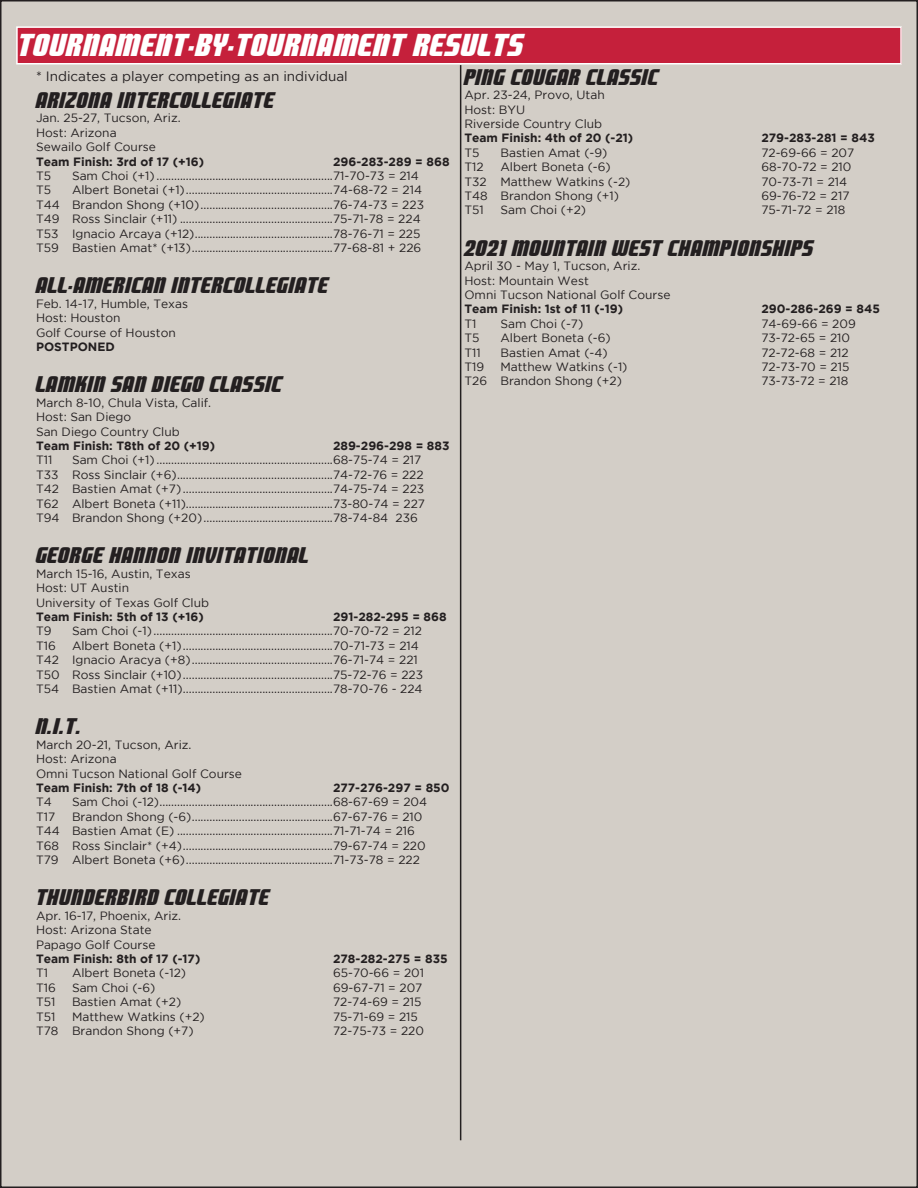
<style>
.page{position:relative;width:918px;height:1188px;background:#fff}
.page>*{position:absolute;margin:0;border:0;box-sizing:border-box;transform-origin:0 0}
.t1{font:31.5px "Lobos";color:#fff}
.t2{font:22.5px "Lobos";color:#231f20}
.t3{font:13.5px "Gotham";color:#231f20}
.t4{font:12px "Gotham";color:#231f20}
.t5{font:700 12px "Gotham";color:#231f20}
</style>
<div class="page">
<div style="left:1px;top:1px;width:916px;height:1186px;background:#d3cec7"></div>
<div style="left:17px;top:27px;width:884px;height:37px;background:#c5203b"></div>
<div style="left:16px;top:26px;width:886px;height:38px;border:2px solid #fff"></div>
<hr style="left:460px;top:65px;width:1px;height:1075px;background:#231f20">
<p class="t1" style="left:18px;top:28px;width:508px">TOURNAMENT-BY-TOURNAMENT RESULTS</p>
<p class="t3" style="left:36px;top:69px;width:313px">* Indicates a player competing as an individual</p>
<p class="t2" style="left:36px;top:88px;width:240px">ARIZONA INTERCOLLEGIATE</p>
<p class="t4" style="left:36px;top:111px;width:146px">Jan. 25-27, Tucson, Ariz.</p>
<p class="t4" style="left:36px;top:126px;width:82px">Host: Arizona</p>
<p class="t4" style="left:36px;top:140px;width:121px">Sewailo Golf Course</p>
<p class="t5" style="left:36px;top:154px;width:170px">Team Finish: 3rd of 17 (+16)</p>
<p class="t5" style="left:333px;top:154px;width:118px">296-283-289 = 868</p>
<p class="t4" style="left:36px;top:169px;width:17px">T5</p>
<p class="t4" style="left:72px;top:169px;width:348px">Sam Choi (+1) ............................................................71-70-73 = 214</p>
<p class="t4" style="left:36px;top:183px;width:17px">T5</p>
<p class="t4" style="left:72px;top:183px;width:352px">Albert Bonetai (+1)..................................................74-68-72 = 214</p>
<p class="t4" style="left:36px;top:198px;width:390px">T44 Brandon Shong (+10).............................................76-74-73 = 223</p>
<p class="t4" style="left:36px;top:212px;width:386px">T49 Ross Sinclair (+11) ....................................................75-71-78 = 224</p>
<p class="t4" style="left:36px;top:227px;width:386px">T53 Ignacio Arcaya (+12)...............................................78-76-71 = 225</p>
<p class="t4" style="left:36px;top:241px;width:387px">T59 Bastien Amat* (+13)................................................77-68-81 + 226</p>
<p class="t2" style="left:36px;top:273px;width:294px">ALL-AMERICAN INTERCOLLEGIATE</p>
<p class="t4" style="left:36px;top:297px;width:154px">Feb. 14-17, Humble, Texas</p>
<p class="t4" style="left:36px;top:311px;width:86px">Host: Houston</p>
<p class="t4" style="left:36px;top:326px;width:141px">Golf Course of Houston</p>
<p class="t5" style="left:36px;top:340px;width:80px">POSTPONED</p>
<p class="t2" style="left:36px;top:372px;width:248px">LAMKIN SAN DIEGO CLASSIC</p>
<p class="t4" style="left:36px;top:396px;width:177px">March 8-10, Chula Vista, Calif.</p>
<p class="t4" style="left:36px;top:410px;width:97px">Host: San Diego</p>
<p class="t4" style="left:36px;top:425px;width:145px">San Diego Country Club</p>
<p class="t5" style="left:36px;top:439px;width:181px">Team Finish: T8th of 20 (+19)</p>
<p class="t5" style="left:333px;top:439px;width:118px">289-296-298 = 883</p>
<p class="t4" style="left:36px;top:453px;width:18px">T11</p>
<p class="t4" style="left:72px;top:453px;width:351px">Sam Choi (+1) ............................................................68-75-74 = 217</p>
<p class="t4" style="left:36px;top:468px;width:389px">T33 Ross Sinclair (+6).....................................................74-72-76 = 222</p>
<p class="t4" style="left:36px;top:482px;width:390px">T42 Bastien Amat (+7) ...................................................74-75-74 = 223</p>
<p class="t4" style="left:36px;top:497px;width:391px">T62 Albert Boneta (+11)..................................................73-80-74 = 227</p>
<p class="t4" style="left:36px;top:511px;width:383px">T94 Brandon Shong (+20) ............................................78-74-84 236</p>
<p class="t2" style="left:36px;top:543px;width:275px">GEORGE HANNON INVITATIONAL</p>
<p class="t4" style="left:36px;top:567px;width:156px">March 15-16, Austin, Texas</p>
<p class="t4" style="left:36px;top:581px;width:95px">Host: UT Austin</p>
<p class="t4" style="left:36px;top:596px;width:175px">University of Texas Golf Club</p>
<p class="t5" style="left:36px;top:610px;width:169px">Team Finish: 5th of 13 (+16)</p>
<p class="t5" style="left:333px;top:610px;width:115px">291-282-295 = 868</p>
<p class="t4" style="left:36px;top:624px;width:17px">T9</p>
<p class="t4" style="left:72px;top:624px;width:352px">Sam Choi (-1) .............................................................70-70-72 = 212</p>
<p class="t4" style="left:36px;top:639px;width:21px">T16</p>
<p class="t4" style="left:72px;top:639px;width:348px">Albert Boneta (+1)...................................................70-71-73 = 214</p>
<p class="t4" style="left:36px;top:653px;width:383px">T42 Ignacio Aracya (+8)................................................76-71-74 = 221</p>
<p class="t4" style="left:36px;top:668px;width:389px">T50 Ross Sinclair (+10)...................................................75-72-76 = 223</p>
<p class="t4" style="left:36px;top:682px;width:388px">T54 Bastien Amat (+11)...................................................78-70-76 - 224</p>
<p class="t2" style="left:36px;top:714px;width:47px">N.I.T.</p>
<p class="t4" style="left:36px;top:738px;width:157px">March 20-21, Tucson, Ariz.</p>
<p class="t4" style="left:36px;top:752px;width:82px">Host: Arizona</p>
<p class="t4" style="left:36px;top:767px;width:208px">Omni Tucson National Golf Course</p>
<p class="t5" style="left:36px;top:781px;width:167px">Team Finish: 7th of 18 (-14)</p>
<p class="t5" style="left:333px;top:781px;width:118px">277-276-297 = 850</p>
<p class="t4" style="left:36px;top:795px;width:17px">T4</p>
<p class="t4" style="left:72px;top:795px;width:357px">Sam Choi (-12)...........................................................68-67-69 = 204</p>
<p class="t4" style="left:36px;top:810px;width:21px">T17</p>
<p class="t4" style="left:72px;top:810px;width:352px">Brandon Shong (-6)................................................67-67-76 = 210</p>
<p class="t4" style="left:36px;top:824px;width:381px">T44 Bastien Amat (E) .....................................................71-71-74 = 216</p>
<p class="t4" style="left:36px;top:839px;width:391px">T68 Ross Sinclair* (+4)...................................................79-67-74 = 220</p>
<p class="t4" style="left:36px;top:853px;width:385px">T79 Albert Boneta (+6)..................................................71-73-78 = 222</p>
<p class="t2" style="left:36px;top:885px;width:235px">THUNDERBIRD COLLEGIATE</p>
<p class="t4" style="left:36px;top:909px;width:147px">Apr. 16-17, Phoenix, Ariz.</p>
<p class="t4" style="left:36px;top:923px;width:117px">Host: Arizona State</p>
<p class="t4" style="left:36px;top:938px;width:121px">Papago Golf Course</p>
<p class="t5" style="left:36px;top:952px;width:166px">Team Finish: 8th of 17 (-17)</p>
<p class="t5" style="left:333px;top:952px;width:116px">278-282-275 = 835</p>
<p class="t4" style="left:36px;top:966px;width:14px">T1</p>
<p class="t4" style="left:72px;top:966px;width:116px">Albert Boneta (-12)</p>
<p class="t4" style="left:333px;top:966px;width:93px">65-70-66 = 201</p>
<p class="t4" style="left:36px;top:981px;width:21px">T16</p>
<p class="t4" style="left:72px;top:981px;width:85px">Sam Choi (-6)</p>
<p class="t4" style="left:333px;top:981px;width:91px">69-67-71 = 207</p>
<p class="t4" style="left:36px;top:995px;width:21px">T51</p>
<p class="t4" style="left:72px;top:995px;width:111px">Bastien Amat (+2)</p>
<p class="t4" style="left:333px;top:995px;width:90px">72-74-69 = 215</p>
<p class="t4" style="left:36px;top:1010px;width:21px">T51</p>
<p class="t4" style="left:72px;top:1010px;width:134px">Matthew Watkins (+2)</p>
<p class="t4" style="left:333px;top:1010px;width:86px">75-71-69 = 215</p>
<p class="t4" style="left:36px;top:1024px;width:159px">T78 Brandon Shong (+7)</p>
<p class="t4" style="left:333px;top:1024px;width:92px">72-75-73 = 220</p>
<p class="t2" style="left:464px;top:64px;width:196px">PING COUGAR CLASSIC</p>
<p class="t4" style="left:464px;top:88px;width:142px">Apr. 23-24, Provo, Utah</p>
<p class="t4" style="left:464px;top:103px;width:62px">Host: BYU</p>
<p class="t4" style="left:464px;top:117px;width:139px">Riverside Country Club</p>
<p class="t5" style="left:464px;top:131px;width:170px">Team Finish: 4th of 20 (-21)</p>
<p class="t5" style="left:761px;top:131px;width:115px">279-283-281 = 843</p>
<p class="t4" style="left:464px;top:146px;width:17px">T5</p>
<p class="t4" style="left:500px;top:146px;width:109px">Bastien Amat (-9)</p>
<p class="t4" style="left:761px;top:146px;width:94px">72-69-66 = 207</p>
<p class="t4" style="left:464px;top:160px;width:21px">T12</p>
<p class="t4" style="left:500px;top:160px;width:112px">Albert Boneta (-6)</p>
<p class="t4" style="left:761px;top:160px;width:92px">68-70-72 = 210</p>
<p class="t4" style="left:464px;top:175px;width:168px">T32 Matthew Watkins (-2)</p>
<p class="t4" style="left:761px;top:175px;width:87px">70-73-71 = 214</p>
<p class="t4" style="left:464px;top:189px;width:156px">T48 Brandon Shong (+1)</p>
<p class="t4" style="left:761px;top:189px;width:90px">69-76-72 = 217</p>
<p class="t4" style="left:464px;top:203px;width:21px">T51</p>
<p class="t4" style="left:500px;top:203px;width:87px">Sam Choi (+2)</p>
<p class="t4" style="left:761px;top:203px;width:85px">75-71-72 = 218</p>
<p class="t2" style="left:464px;top:235px;width:351px">2021 MOUNTAIN WEST CHAMPIONSHIPS</p>
<p class="t4" style="left:464px;top:259px;width:177px">April 30 - May 1, Tucson, Ariz.</p>
<p class="t4" style="left:464px;top:274px;width:126px">Host: Mountain West</p>
<p class="t4" style="left:464px;top:288px;width:208px">Omni Tucson National Golf Course</p>
<p class="t5" style="left:464px;top:302px;width:160px">Team Finish: 1st of 11 (-19)</p>
<p class="t5" style="left:761px;top:302px;width:120px">290-286-269 = 845</p>
<p class="t4" style="left:464px;top:317px;width:14px">T1</p>
<p class="t4" style="left:500px;top:317px;width:84px">Sam Choi (-7)</p>
<p class="t4" style="left:761px;top:317px;width:96px">74-69-66 = 209</p>
<p class="t4" style="left:464px;top:331px;width:17px">T5</p>
<p class="t4" style="left:500px;top:331px;width:112px">Albert Boneta (-6)</p>
<p class="t4" style="left:761px;top:331px;width:90px">73-72-65 = 210</p>
<p class="t4" style="left:464px;top:346px;width:18px">T11</p>
<p class="t4" style="left:500px;top:346px;width:109px">Bastien Amat (-4)</p>
<p class="t4" style="left:761px;top:346px;width:89px">72-72-68 = 212</p>
<p class="t4" style="left:464px;top:360px;width:21px">T19</p>
<p class="t4" style="left:500px;top:360px;width:129px">Matthew Watkins (-1)</p>
<p class="t4" style="left:761px;top:360px;width:90px">72-73-70 = 215</p>
<p class="t4" style="left:464px;top:374px;width:159px">T26 Brandon Shong (+2)</p>
<p class="t4" style="left:761px;top:374px;width:89px">73-73-72 = 218</p>
</div>
